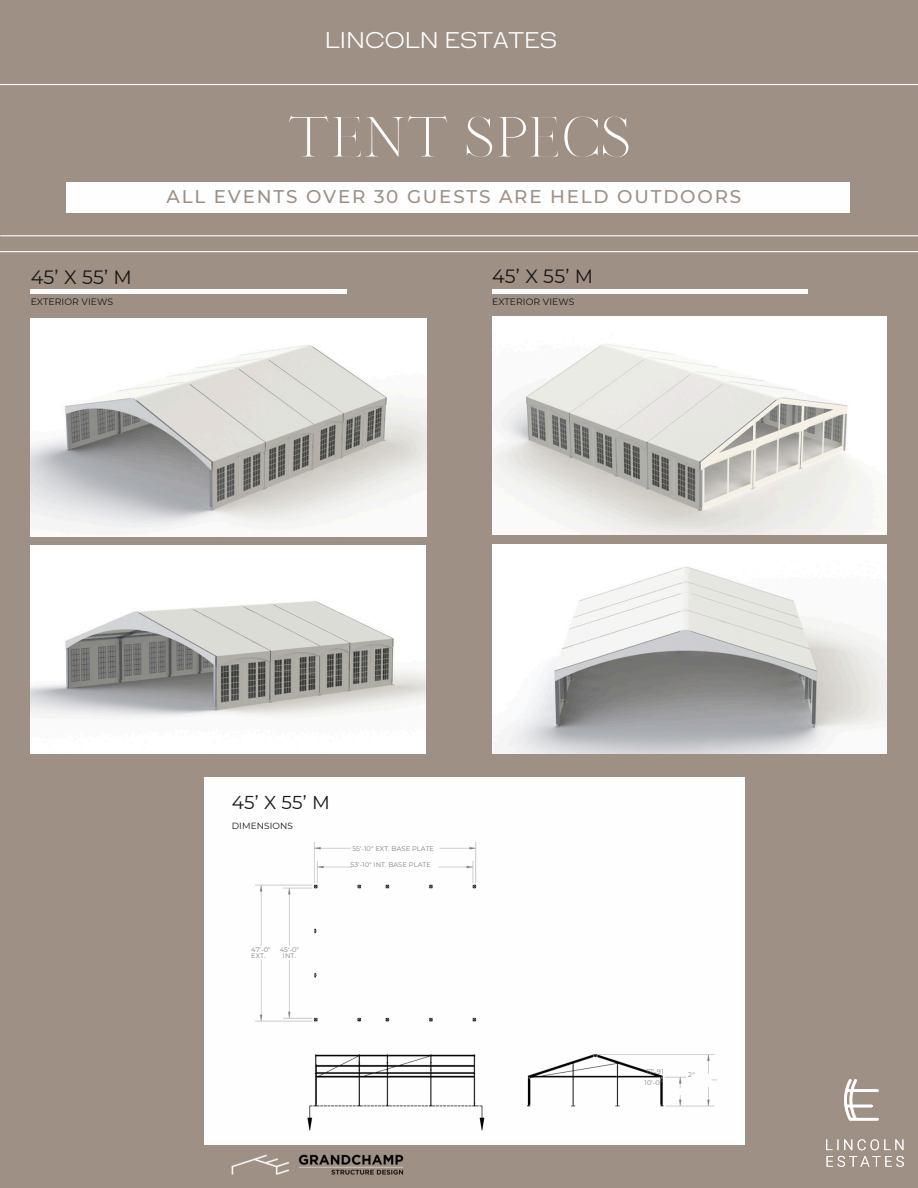
<style>
.page{position:relative;width:918px;height:1188px;background:#9f9086}
.page>*{position:absolute;margin:0;border:0;box-sizing:border-box;transform-origin:0 0}
.t1{font:300 53.85px "Sharis";color:#fefefe}
.t2{font:21.45px "HK Gothic";color:#fefefe}
.t3{font:19.2px "Montserrat";letter-spacing:.01em;color:#171615}
.t4{font:18.6px "Montserrat";color:#171615}
.t5{font:500 18.3px "Montserrat";letter-spacing:.1em;color:#9f9086}
.t6{font:9.3px "Montserrat";letter-spacing:.01em;color:#171615}
.t7{font:9.15px "Montserrat";letter-spacing:.01em;color:#171615}
.t8{font:9px "Montserrat";letter-spacing:.01em;color:#171615}
.t9{font:6.75px/6.8px "Montserrat";letter-spacing:.01em;color:#808080}
</style>
<div class="page">
<hr style="left:0;top:251px;width:918px;height:1px;background:#fefefe">
<hr style="left:1px;top:235px;width:917px;height:1px;background:#fefefe">
<hr style="left:0;top:84px;width:918px;height:1px;background:#fefefe">
<img style="left:826px;top:1079px;width:78px;height:88px">
<hr style="left:492px;top:289px;width:315px;height:4px;background:#fefefe">
<img style="left:492px;top:544px;width:394px;height:210px">
<div style="left:205px;top:777px;width:540px;height:367px;background:#fefefe"></div>
<hr style="left:31px;top:289px;width:316px;height:4px;background:#fefefe">
<img style="left:31px;top:545px;width:395px;height:209px">
<img style="left:31px;top:318px;width:395px;height:219px">
<img style="left:228px;top:842px;width:498px;height:333px">
<img style="left:492px;top:317px;width:394px;height:217px">
<div style="left:66px;top:182px;width:783px;height:31px;background:#fefefe"></div>
<p class="t3" style="left:31px;top:265px;width:103px">45’ X 55’ M</p>
<h4 class="t6" style="left:31px;top:296px;width:84px">EXTERIOR VIEWS</h4>
<h1 class="t2" style="left:325px;top:28px;width:234px">LINCOLN ESTATES</h1>
<p class="t1" style="left:287px;top:105px;width:345px">TENT SPECS</p>
<h6 class="t5" style="left:167px;top:185px;width:576px">ALL EVENTS OVER 30 GUESTS ARE HELD OUTDOORS</h6>
<h5 class="t3" style="left:492px;top:265px;width:102px">45’ X 55’ M</h5>
<p class="t7" style="left:492px;top:296px;width:84px">EXTERIOR VIEWS</p>
<h6 class="t4" style="left:232px;top:791px;width:100px">45’ X 55’ M</h6>
<h6 class="t8" style="left:232px;top:820px;width:63px">DIMENSIONS</h6>
<h5 class="t9" style="left:352px;top:845px;width:83px">55'-10" EXT. BASE PLATE</h5>
<h5 class="t9" style="left:351px;top:862px;width:82px">53'-10" INT. BASE PLATE</h5>
<p class="t9" style="left:251px;top:946px;width:21px">47'-0"<br>EXT.</p>
<h4 class="t9" style="left:280px;top:946px;width:21px;text-align:center">45'-0"<br>INT.</h4>
<p class="t9" style="left:646px;top:1068px;width:19px">17'-91</p>
<h5 class="t9" style="left:645px;top:1079px;width:20px">10'-0''</h5>
<h4 class="t9" style="left:688px;top:1071px;width:8px">2"</h4>
</div>
